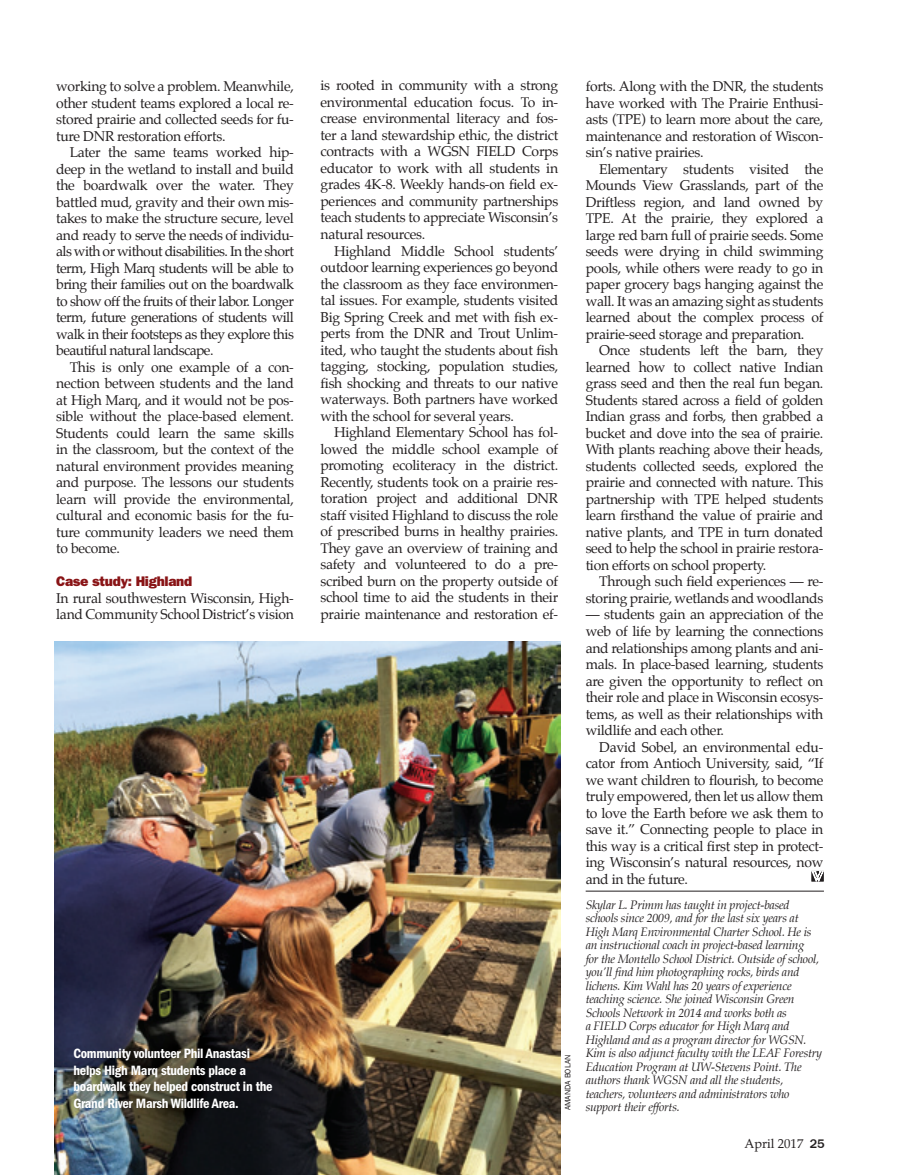
<style>
.page{position:relative;width:905px;height:1175px;background:#fff}
.page>*{position:absolute;margin:0;border:0;box-sizing:border-box;transform-origin:0 0}
.t1{font:13.95px/16.5px "Palatino";letter-spacing:-.02em;color:#231f20;text-align:justify}
.t2{font:600 condensed 13.95px/16.5px "Franklin Gothic";letter-spacing:-.02em;color:#fff}
.t3{font:800 13.95px "Franklin Gothic";letter-spacing:-.02em;color:#891416}
.t4{font:12.75px "Palatino";color:#231f20}
.t5{font:italic 12px/13.5px "Palatino";letter-spacing:-.02em;color:#231f20}
.t6{font:8.1px "Franklin Gothic";color:#231f20}
.s1{font-family:"Franklin Gothic";font-weight:500}
</style>
<div class="page">
<svg style="left:811px;top:871px;width:12px;height:10px"></svg>
<hr style="left:585px;top:890px;width:238px;height:1px;background:#231f20">
<img style="left:54px;top:641px;width:506px;height:533px">
<p class="t1" style="left:56px;top:78px;width:239px">working to solve a problem. Meanwhile, other student teams explored a local re&shy;stored prairie and collected seeds for fu&shy;ture DNR restoration efforts.</p>
<p class="t1" style="left:56px;top:144px;width:239px;text-indent:14px">Later the same teams worked hip&shy;deep in the wetland to install and build the boardwalk over the water. They battled mud, gravity and their own mis&shy;takes to make the structure secure, level and ready to serve the needs of individu&shy;als with or without disabilities. In the short term, High Marq students will be able to bring their families out on the boardwalk to show off the fruits of their labor. Longer term, future generations of students will walk in their footsteps as they explore this beautiful natural landscape.</p>
<p class="t1" style="left:56px;top:359px;width:239px;text-indent:14px">This is only one example of a con&shy;nection between students and the land at High Marq, and it would not be pos&shy;sible without the place-based element.<br>Students could learn the same skills in the classroom, but the context of the natural environment provides meaning and purpose. The lessons our students learn will provide the environmental, cultural and economic basis for the fu&shy;ture community leaders we need them to become.</p>
<p class="t3" style="left:56px;top:573px;width:137px">Case study: Highland</p>
<p class="t1" style="left:56px;top:590px;width:239px">In rural southwestern Wisconsin, High&shy;land Community School District’s vision</p>
<p class="t2" style="left:73px;top:1045px;width:200px">Community volunteer Phil Anastasi helps High Marq students place a boardwalk they helped construct in the Grand River Marsh Wildlife Area.</p>
<p class="t1" style="left:320px;top:77px;width:239px">is rooted in community with a strong environmental education focus. To in&shy;crease environmental literacy and fos&shy;ter a land stewardship ethic, the district contracts with a WGSN FIELD Corps educator to work with all students in grades 4K-8. Weekly hands-on field ex&shy;periences and community partnerships teach students to appreciate Wisconsin’s natural resources.</p>
<p class="t1" style="left:320px;top:242px;width:239px;text-indent:14px">Highland Middle School students’ outdoor learning experiences go beyond the classroom as they face environmen&shy;tal issues. For example, students visited Big Spring Creek and met with fish ex&shy;perts from the DNR and Trout Unlim&shy;ited, who taught the students about fish tagging, stocking, population studies, fish shocking and threats to our native waterways. Both partners have worked with the school for several years.</p>
<p class="t1" style="left:320px;top:424px;width:239px;text-indent:14px">Highland Elementary School has fol&shy;lowed the middle school example of promoting ecoliteracy in the district.<br>Recently, students took on a prairie res&shy;toration project and additional DNR staff visited Highland to discuss the role of prescribed burns in healthy prairies.<br>They gave an overview of training and safety and volunteered to do a pre&shy;scribed burn on the property outside of school time to aid the students in their prairie maintenance and restoration ef-</p>
<p class="t6" style="left:562px;top:1110px;width:57px;rotate:-90deg">AMANDA BOLAN</p>
<p class="t1" style="left:585px;top:78px;width:239px">forts. Along with the DNR, the students have worked with The Prairie Enthusi&shy;asts (TPE) to learn more about the care, maintenance and restoration of Wiscon&shy;sin’s native prairies.</p>
<p class="t1" style="left:585px;top:161px;width:239px;text-indent:14px">Elementary students visited the Mounds View Grasslands, part of the Driftless region, and land owned by TPE. At the prairie, they explored a large red barn full of prairie seeds. Some seeds were drying in child swimming pools, while others were ready to go in paper grocery bags hanging against the wall. It was an amazing sight as students learned about the complex process of prairie-seed storage and preparation.</p>
<p class="t1" style="left:585px;top:342px;width:239px;text-indent:14px">Once students left the barn, they learned how to collect native Indian grass seed and then the real fun began.<br>Students stared across a field of golden Indian grass and forbs, then grabbed a bucket and dove into the sea of prairie.<br>With plants reaching above their heads, students collected seeds, explored the prairie and connected with nature. This partnership with TPE helped students learn firsthand the value of prairie and native plants, and TPE in turn donated seed to help the school in prairie restora&shy;tion efforts on school property.</p>
<p class="t1" style="left:585px;top:573px;width:239px;text-align:right">Through such field experiences — re&shy;storing prairie, wetlands and woodlands</p>
<p class="t1" style="left:585px;top:606px;width:239px">— students gain an appreciation of the web of life by learning the connections and relationships among plants and ani&shy;mals. In place-based learning, students are given the opportunity to reflect on their role and place in Wisconsin ecosys&shy;tems, as well as their relationships with wildlife and each other.</p>
<p class="t1" style="left:585px;top:738px;width:239px;text-indent:14px">David Sobel, an environmental edu&shy;cator from Antioch University, said, “If we want children to flourish, to become truly empowered, then let us allow them to love the Earth before we ask them to save it.” Connecting people to place in this way is a critical first step in protect&shy;ing Wisconsin’s natural resources, now and in the future.</p>
<p class="t5" style="left:585px;top:897px;width:238px">Skylar L. Primm has taught in project-based schools since 2009, and for the last six years at High Marq Environmental Charter School. He is an instructional coach in project-based learning<br>for the Montello School District. Outside of school, you’ll find him photographing rocks, birds and lichens. Kim Wahl has 20 years of experience teaching science. She joined Wisconsin Green Schools Network in 2014 and works both as<br>a FIELD Corps educator for High Marq and Highland and as a program director for WGSN.<br>Kim is also adjunct faculty with the LEAF Forestry Education Program at UW-Stevens Point. The authors thank WGSN and all the students, teachers, volunteers and administrators who</p>
<p class="t5" style="left:585px;top:1100px;width:96px">support their efforts.</p>
<p class="t4" style="left:744px;top:1133px;width:82px">April 2017 <span class="s1">25</span></p>
</div>
